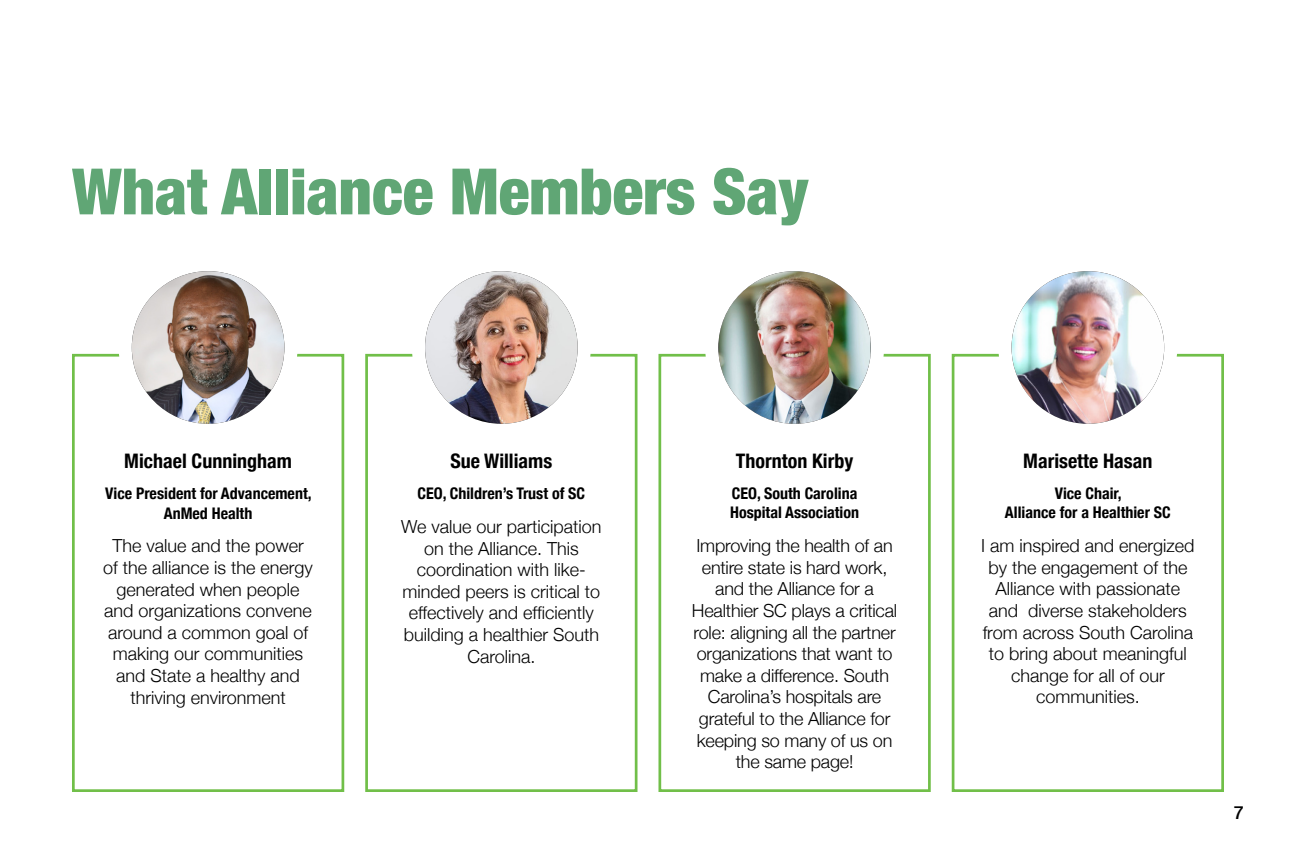
<style>
.page{position:relative;width:1296px;height:864px;background:#fff}
.page>*{position:absolute;margin:0;border:0;box-sizing:border-box;transform-origin:0 0}
.t1{font:900 condensed 64px "Helvetica Neue";color:#60a675}
.t2{font:700 condensed 20px "Helvetica Neue";color:#000}
.t3{font:300 18px/21.6px "Helvetica Neue";color:#000;text-align:center}
.t4{font:500 18px "Helvetica Neue";color:#000}
.t5{font:700 condensed 16px/19.2px "Helvetica Neue";color:#000;text-align:center}
</style>
<div class="page">
<div style="left:72px;top:354px;width:272px;height:438px;background:#fff;border:3px solid #71bf49"></div>
<div style="left:365px;top:354px;width:273px;height:438px;background:#fff;border:3px solid #71bf49"></div>
<div style="left:658px;top:354px;width:273px;height:438px;background:#fff;border:3px solid #71bf49"></div>
<div style="left:952px;top:354px;width:272px;height:438px;background:#fff;border:3px solid #71bf49"></div>
<svg style="left:125px;top:265px;width:166px;height:165px"></svg>
<img style="left:132px;top:271px;width:152px;height:153px;border-radius:76px">
<div style="left:119px;top:258px;width:179px;height:179px;border:13px solid #fff;border-radius:50%"></div>
<img style="left:425px;top:271px;width:153px;height:153px;border-radius:76px">
<div style="left:412px;top:258px;width:179px;height:179px;border:13px solid #fff;border-radius:50%"></div>
<img style="left:719px;top:272px;width:151px;height:151px">
<div style="left:705px;top:258px;width:179px;height:179px;border:13px solid #fff;border-radius:50%"></div>
<svg style="left:1005px;top:265px;width:166px;height:165px"></svg>
<img style="left:1012px;top:271px;width:152px;height:153px;border-radius:76px">
<div style="left:998px;top:258px;width:179px;height:179px;border:13px solid #fff;border-radius:50%"></div>
<h1 class="t1" style="left:72px;top:139px;width:738px">What Alliance Members Say</h1>
<p class="t2" style="left:124px;top:444px;width:169px">Michael Cunningham</p>
<p class="t5" style="left:105px;top:483px;width:208px">Vice President for Advancement,<br>AnMed Health</p>
<p class="t3" style="left:103px;top:535px;width:211px">The value and the power of the alliance is the energy generated when people and organizations convene around a common goal of making our communities and State a healthy and thriving environment</p>
<p class="t2" style="left:450px;top:444px;width:103px">Sue Williams</p>
<p class="t5" style="left:418px;top:483px;width:169px">CEO, Children’s Trust of SC</p>
<p class="t3" style="left:401px;top:515px;width:202px">We value our participation on the Alliance. This coordination with like&shy;minded peers is critical to effectively and efficiently building a healthier South<br>Carolina.</p>
<p class="t2" style="left:736px;top:444px;width:119px">Thornton Kirby</p>
<p class="t5" style="left:730px;top:483px;width:131px;text-align:left">CEO, South Carolina<br>Hospital Association</p>
<p class="t3" style="left:692px;top:535px;width:207px">Improving the health of an entire state is hard work, and the Alliance for a<br>Healthier SC plays a critical role: aligning all the partner organizations that want to make a difference. South<br>Carolina’s hospitals are grateful to the Alliance for keeping so many of us on the same page!</p>
<p class="t2" style="left:1023px;top:444px;width:131px">Marisette Hasan</p>
<p class="t5" style="left:1005px;top:483px;width:167px">Vice Chair,<br>Alliance for a Healthier SC</p>
<p class="t3" style="left:981px;top:535px;width:215px">I am inspired and energized by the engagement of the<br>Alliance with passionate and diverse stakeholders from across South Carolina to bring about meaningful change for all of our communities.</p>
<p class="t4" style="left:1234px;top:802px;width:12px">7</p>
</div>
